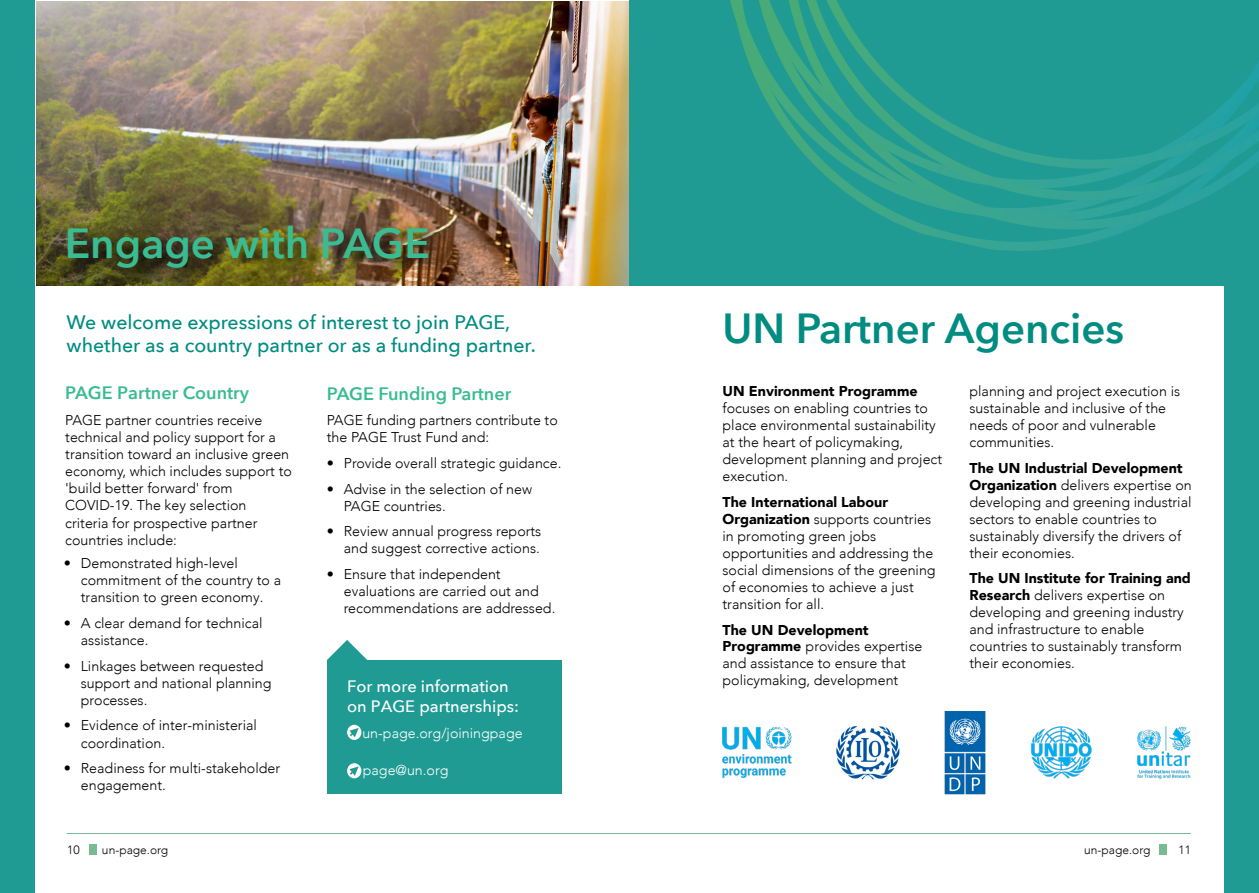
<style>
.page{position:relative;width:1259px;height:893px;background:#fff}
.page>*{position:absolute;margin:0;border:0;box-sizing:border-box;transform-origin:0 0}
.HEAD_XL{font:600 42px "Avenir Next";color:#008c80}
.HEAD_XL-2{font:600 42px "Avenir Next";color:#3abc92}
.BODY_HIGHLIGHTS{font:500 19.5px/23.4px "Avenir Next";color:#008c80}
.BODY{font:600 18px "Avenir Next";color:#3abc92}
.BODY_HIGHLIGHTS-2{font:600 18px "Avenir Next";color:#3abc92}
.BODY-2{font:500 16.5px/19.8px "Avenir Next";color:#fff}
.BODY-3{font:300 14.25px/17.1px "Avenir";color:#000}
.BODY-4{font:300 14.25px "Avenir";color:#fff}
.t1{font:300 12px "Avenir";color:#000}
.s1{font-weight:900}
</style>
<div class="page">
<div style="left:89px;top:844px;width:8px;height:11px;background:#78bb93"></div>
<div style="left:1159px;top:844px;width:8px;height:11px;background:#78bb93"></div>
<img style="left:722px;top:711px;width:469px;height:83px">
<div style="left:0;top:0;width:34px;height:893px;background:#1f9b93"></div>
<div style="left:327px;top:660px;width:234px;height:134px;background:#1f9b93"></div>
<div style="left:1225px;top:0;width:34px;height:893px;background:#1f9b93"></div>
<div style="left:629px;top:0;width:630px;height:286px;background:#1f9b93"></div>
<svg style="left:918px;top:232px;width:204px;height:19px"></svg>
<svg style="left:902px;top:225px;width:237px;height:7px"></svg>
<svg style="left:861px;top:203px;width:331px;height:22px"></svg>
<svg style="left:739px;top:0;width:52px;height:138px"></svg>
<svg style="left:791px;top:0;width:455px;height:203px"></svg>
<svg style="left:798px;top:0;width:461px;height:171px"></svg>
<svg style="left:327px;top:640px;width:40px;height:20px"></svg>
<img style="left:37px;top:2px;width:592px;height:283px">
<div style="left:68px;top:223px;width:378px;height:59px;background:#000;opacity:.8"></div>
<svg style="left:347px;top:725px;width:14px;height:15px"></svg>
<svg style="left:347px;top:763px;width:14px;height:15px"></svg>
<hr style="left:67px;top:833px;width:1124px;height:1px;background:#78bb93">
<img style="left:836px;top:726px;width:64px;height:53px">
<p class="HEAD_XL-2" style="left:65px;top:207px;width:367px">Engage with PAGE</p>
<p class="BODY_HIGHLIGHTS" style="left:67px;top:310px;width:470px">We welcome expressions of interest to join PAGE, whether as a country partner or as a funding partner.</p>
<p class="HEAD_XL" style="left:722px;top:292px;width:403px">UN Partner Agencies</p>
<p class="BODY" style="left:65px;top:378px;width:185px">PAGE Partner Country</p>
<p class="BODY-3" style="left:65px;top:411px;width:228px">PAGE partner countries receive technical and policy support for a transition toward an inclusive green economy, which includes support to 'build better forward' from<br>COVID-19. The key selection criteria for prospective partner countries include:</p>
<p class="BODY-3" style="left:81px;top:555px;width:202px;text-indent:-17px">• Demonstrated high-level commitment of the country to a transition to green economy.</p>
<p class="BODY-3" style="left:81px;top:614px;width:183px;text-indent:-17px">• A clear demand for technical assistance.</p>
<p class="BODY-3" style="left:81px;top:657px;width:192px;text-indent:-17px">• Linkages between requested support and national planning processes.</p>
<p class="BODY-3" style="left:81px;top:717px;width:178px;text-indent:-17px">• Evidence of inter-ministerial coordination.</p>
<p class="BODY-3" style="left:81px;top:760px;width:201px;text-indent:-17px">• Readiness for multi-stakeholder engagement.</p>
<p class="BODY_HIGHLIGHTS-2" style="left:327px;top:378px;width:186px">PAGE Funding Partner</p>
<p class="BODY-3" style="left:327px;top:412px;width:232px">PAGE funding partners contribute to the PAGE Trust Fund and:</p>
<p class="BODY-3" style="left:327px;top:454px;width:236px">• Provide overall strategic guidance.</p>
<p class="BODY-3" style="left:344px;top:480px;width:190px;text-indent:-17px">• Advise in the selection of new<br>PAGE countries.</p>
<p class="BODY-3" style="left:327px;top:523px;width:216px;text-align:right">• Review annual progress reports and suggest corrective actions.</p>
<p class="BODY-3" style="left:344px;top:565px;width:213px;text-indent:-17px">• Ensure that independent evaluations are carried out and recommendations are addressed.</p>
<p class="BODY-2" style="left:347px;top:676px;width:174px">For more information on PAGE partnerships:</p>
<p class="BODY-4" style="left:362px;top:724px;width:162px">un-page.org/joiningpage</p>
<p class="BODY-4" style="left:363px;top:762px;width:87px">page@un.org</p>
<p class="BODY-3" style="left:722px;top:382px;width:221px"><span class="s1">UN Environment Programme </span>focuses on enabling countries to place environmental sustainability at the heart of policymaking, development planning and project execution.</p>
<p class="BODY-3" style="left:722px;top:494px;width:215px"><span class="s1">The International Labour<br>Organization</span> supports countries in promoting green jobs opportunities and addressing the social dimensions of the greening of economies to achieve a just transition for all.</p>
<p class="BODY-3" style="left:722px;top:621px;width:201px"><span class="s1">The UN Development<br>Programme</span> provides expertise and assistance to ensure that policymaking, development</p>
<p class="BODY-3" style="left:969px;top:382px;width:212px">planning and project execution is sustainable and inclusive of the needs of poor and vulnerable communities.</p>
<p class="BODY-3" style="left:969px;top:459px;width:224px"><span class="s1">The UN Industrial Development<br>Organization</span> delivers expertise on developing and greening industrial sectors to enable countries to sustainably diversify the drivers of their economies.</p>
<p class="BODY-3" style="left:969px;top:570px;width:223px"><span class="s1">The UN Institute for Training and<br>Research</span> delivers expertise on developing and greening industry and infrastructure to enable countries to sustainably transform their economies.</p>
<p class="t1" style="left:67px;top:843px;width:14px">10</p>
<p class="t1" style="left:102px;top:843px;width:68px">un-page.org</p>
<p class="t1" style="left:1084px;top:843px;width:68px">un-page.org</p>
<p class="t1" style="left:1178px;top:843px;width:14px">11</p>
</div>
